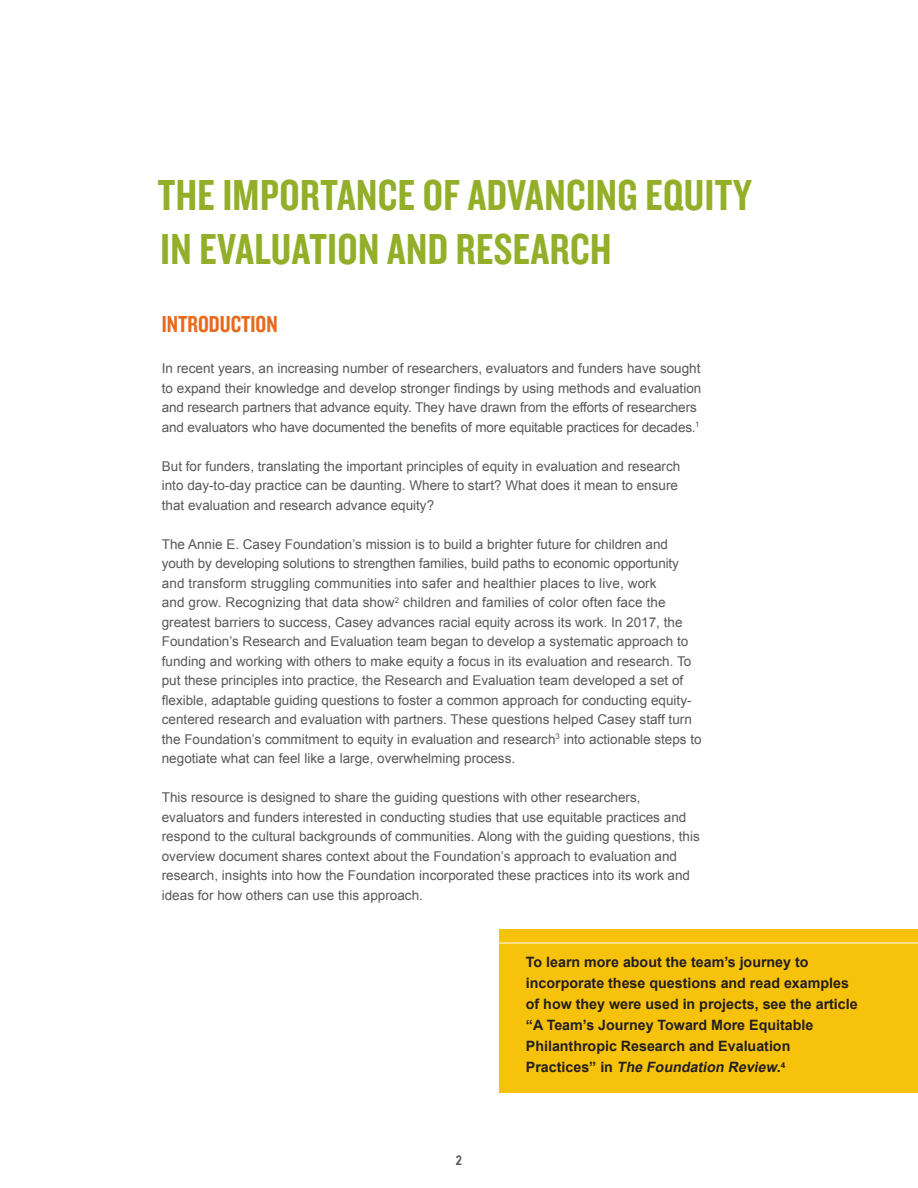
<style>
.page{position:relative;width:918px;height:1188px;background:#fff}
.page>*{position:absolute;margin:0;border:0;box-sizing:border-box;transform-origin:0 0}
.t1{font:45px/54px "Knockout 49 Liteweight";letter-spacing:.01em;color:#93af2a}
.Head{font:24px "Knockout 49 Liteweight";color:#e86a1f}
.sidebar{font:700 14.25px/21px "Arial";color:#231f20}
.Body{font:13.5px/19.5px "Arial";color:#57585a}
.t2{font:700 13.5px "Arial Narrow";color:#57585a}
.s1{font-style:italic}
</style>
<div class="page">
<div style="left:499px;top:929px;width:419px;height:163px;background:#f7c20b"></div>
<hr style="left:0;top:943px;width:918px;height:1px;background:#fff">
<p class="t1" style="left:158px;top:167px;width:596px">THE IMPORTANCE OF ADVANCING EQUITY<br>IN EVALUATION AND RESEARCH</p>
<p class="Head" style="left:162px;top:309px;width:117px">INTRODUCTION</p>
<p class="Body" style="left:162px;top:359px;width:541px">In recent years, an increasing number of researchers, evaluators and funders have sought to expand their knowledge and develop stronger findings by using methods and evaluation and research partners that advance equity. They have drawn from the efforts of researchers and evaluators who have documented the benefits of more equitable practices for decades.<sup>1</sup></p>
<p class="Body" style="left:162px;top:456px;width:520px">But for funders, translating the important principles of equity in evaluation and research into day-to-day practice can be daunting. Where to start? What does it mean to ensure that evaluation and research advance equity?</p>
<p class="Body" style="left:162px;top:534px;width:541px">The Annie E. Casey Foundation’s mission is to build a brighter future for children and youth by developing solutions to strengthen families, build paths to economic opportunity and transform struggling communities into safer and healthier places to live, work<br>and grow. Recognizing that data show<sup>2</sup> children and families of color often face the greatest barriers to success, Casey advances racial equity across its work. In 2017, the Foundation’s Research and Evaluation team began to develop a systematic approach to funding and working with others to make equity a focus in its evaluation and research. To put these principles into practice, the Research and Evaluation team developed a set of flexible, adaptable guiding questions to foster a common approach for conducting equity&shy;centered research and evaluation with partners. These questions helped Casey staff turn the Foundation’s commitment to equity in evaluation and research<sup>3</sup> into actionable steps to negotiate what can feel like a large, overwhelming process.</p>
<p class="Body" style="left:162px;top:788px;width:540px">This resource is designed to share the guiding questions with other researchers, evaluators and funders interested in conducting studies that use equitable practices and respond to the cultural backgrounds of communities. Along with the guiding questions, this overview document shares context about the Foundation’s approach to evaluation and research, insights into how the Foundation incorporated these practices into its work and ideas for how others can use this approach.</p>
<p class="t2" style="left:456px;top:1151px;width:8px">2</p>
<p class="sidebar" style="left:526px;top:952px;width:333px">To learn more about the team’s journey to incorporate these questions and read examples of how they were used in projects, see the article “A Team’s Journey Toward More Equitable Philanthropic Research and Evaluation<br>P ra ct i c e s ” i n <span class="s1">The Foundation Review</span>. <sup>4</sup></p>
</div>
